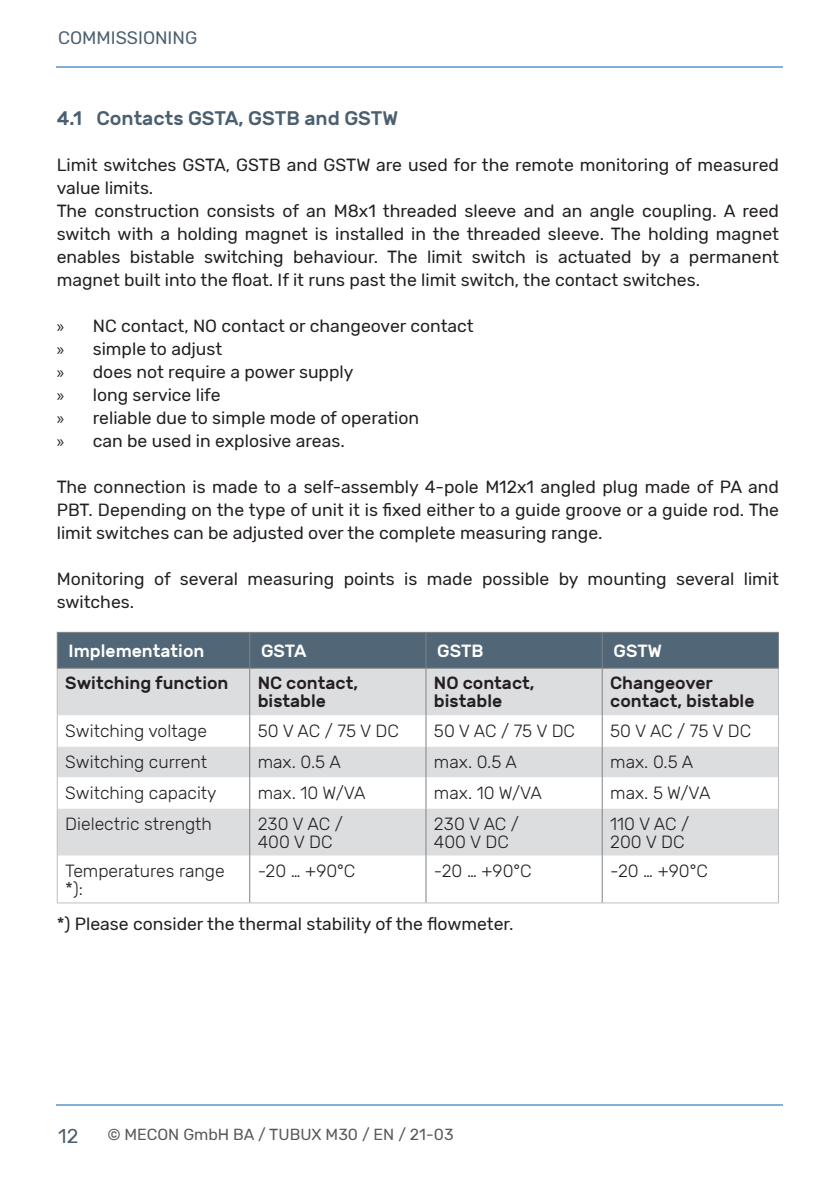
<style>
.page{position:relative;width:840px;height:1191px;background:#fff}
.page>*{position:absolute;margin:0;border:0;box-sizing:border-box;transform-origin:0 0}
.t1{font:20px "Rubik";color:#4b5f6f}
.t2{font:500 19.6px "Rubik";color:#4b5f6f}
.t3{font:18px "Rubik";color:#4b5f6f}
.t4{font:17.6px/23px "Rubik";color:#231f20}
.tabelle-1__p{font:300 17.6px/18px "Rubik";color:#231f20}
.tabelle-1__p-2{font:500 17.6px/18px "Rubik";color:#231f20}
.tabelle-1_Head{font:500 17.6px "Rubik";color:#fff}
.t5{font:16px "Rubik";color:#57585a}
.s1{font-family:"Myriad Pro"}
</style>
<div class="page">
<hr style="left:57px;top:1104px;width:725px;height:2px;background:#81afd5">
<hr style="left:57px;top:66px;width:725px;height:2px;background:#81afd5">
<div style="left:58px;top:633px;width:719px;height:34px;background:#516778"></div>
<div style="left:58px;top:668px;width:719px;height:47px;background:#dcdddf"></div>
<svg style="left:58px;top:715px;width:719px;height:187px"></svg>
<hr style="left:57px;top:668px;width:1px;height:47px;background:#bcbdc0">
<hr style="left:777px;top:668px;width:1px;height:47px;background:#bcbdc0">
<hr style="left:57px;top:715px;width:1px;height:31px;background:#bcbdc0">
<hr style="left:777px;top:715px;width:1px;height:31px;background:#bcbdc0">
<hr style="left:57px;top:746px;width:1px;height:31px;background:#bcbdc0">
<hr style="left:777px;top:746px;width:1px;height:31px;background:#bcbdc0">
<hr style="left:57px;top:777px;width:1px;height:31px;background:#bcbdc0">
<hr style="left:777px;top:777px;width:1px;height:31px;background:#bcbdc0">
<hr style="left:57px;top:808px;width:1px;height:47px;background:#bcbdc0">
<hr style="left:777px;top:808px;width:1px;height:47px;background:#bcbdc0">
<hr style="left:57px;top:855px;width:1px;height:47px;background:#bcbdc0">
<hr style="left:777px;top:855px;width:1px;height:47px;background:#bcbdc0">
<hr style="left:57px;top:902px;width:192px;height:1px;background:#bcbdc0">
<hr style="left:249px;top:902px;width:177px;height:1px;background:#bcbdc0">
<hr style="left:426px;top:902px;width:176px;height:1px;background:#bcbdc0">
<hr style="left:602px;top:902px;width:176px;height:1px;background:#bcbdc0">
<hr style="left:249px;top:668px;width:1px;height:47px;background:#808285">
<hr style="left:425px;top:668px;width:1px;height:47px;background:#808285">
<hr style="left:601px;top:668px;width:1px;height:47px;background:#808285">
<hr style="left:249px;top:715px;width:1px;height:31px;background:#808285">
<hr style="left:425px;top:715px;width:1px;height:31px;background:#808285">
<hr style="left:601px;top:715px;width:1px;height:31px;background:#808285">
<hr style="left:249px;top:746px;width:1px;height:31px;background:#808285">
<hr style="left:425px;top:746px;width:1px;height:31px;background:#808285">
<hr style="left:601px;top:746px;width:1px;height:31px;background:#808285">
<hr style="left:249px;top:777px;width:1px;height:31px;background:#808285">
<hr style="left:425px;top:777px;width:1px;height:31px;background:#808285">
<hr style="left:601px;top:777px;width:1px;height:31px;background:#808285">
<hr style="left:249px;top:808px;width:1px;height:47px;background:#808285">
<hr style="left:425px;top:808px;width:1px;height:47px;background:#808285">
<hr style="left:601px;top:808px;width:1px;height:47px;background:#808285">
<hr style="left:249px;top:855px;width:1px;height:47px;background:#808285">
<hr style="left:425px;top:855px;width:1px;height:47px;background:#808285">
<hr style="left:601px;top:855px;width:1px;height:47px;background:#808285">
<hr style="left:57px;top:632px;width:192px;height:1px;background:#808285">
<hr style="left:57px;top:633px;width:1px;height:34px;background:#808285">
<hr style="left:249px;top:632px;width:177px;height:1px;background:#808285">
<hr style="left:426px;top:632px;width:176px;height:1px;background:#808285">
<hr style="left:602px;top:632px;width:176px;height:1px;background:#808285">
<hr style="left:57px;top:667px;width:192px;height:1px;background:#808285">
<hr style="left:249px;top:667px;width:177px;height:1px;background:#808285">
<hr style="left:426px;top:667px;width:176px;height:1px;background:#808285">
<hr style="left:602px;top:667px;width:176px;height:1px;background:#808285">
<hr style="left:249px;top:633px;width:1px;height:34px;background:#808285">
<hr style="left:425px;top:633px;width:1px;height:34px;background:#808285">
<hr style="left:601px;top:633px;width:1px;height:34px;background:#808285">
<hr style="left:777px;top:633px;width:1px;height:34px;background:#808285">
<p class="t3" style="left:58px;top:28px;width:24px">Commissioning</p>
<p class="t2" style="left:57px;top:107px;width:343px">4.1 Contacts GSTA, GSTB and GSTW</p>
<p class="t4" style="left:57px;top:154px;width:723px">Limit switches GSTA, GSTB and GSTW are used for the remote monitoring of measured value limits.</p>
<p class="t4" style="left:57px;top:200px;width:723px;text-align:justify">The construction consists of an M8x1 threaded sleeve and an angle coupling. A reed switch with a holding magnet is installed in the threaded sleeve. The holding magnet enables bistable switching behaviour. The limit switch is actuated by a permanent magnet built into the float. If it runs past the limit switch, the contact switches.</p>
<p class="t4" style="left:57px;top:315px;width:418px"><span class="s1">»</span> NC contact, NO contact or changeover contact</p>
<p class="t4" style="left:57px;top:338px;width:167px"><span class="s1">»</span> simple to adjust</p>
<p class="t4" style="left:57px;top:361px;width:298px"><span class="s1">»</span> does not require a power supply</p>
<p class="t4" style="left:57px;top:384px;width:165px"><span class="s1">»</span> long service life</p>
<p class="t4" style="left:57px;top:407px;width:364px"><span class="s1">»</span> reliable due to simple mode of operation</p>
<p class="t4" style="left:57px;top:430px;width:289px"><span class="s1">»</span> can be used in explosive areas.</p>
<p class="t4" style="left:57px;top:476px;width:723px;text-align:justify">The connection is made to a self-assembly 4-pole M12x1 angled plug made of PA and PBT. Depending on the type of unit it is fixed either to a guide groove or a guide rod. The limit switches can be adjusted over the complete measuring range.</p>
<p class="t4" style="left:57px;top:568px;width:723px">Monitoring of several measuring points is made possible by mounting several limit switches.</p>
<p class="tabelle-1_Head" style="left:69px;top:641px;width:137px">Implementation</p>
<p class="tabelle-1_Head" style="left:261px;top:641px;width:47px">GSTA</p>
<p class="tabelle-1_Head" style="left:437px;top:641px;width:48px">GSTB</p>
<p class="tabelle-1_Head" style="left:613px;top:641px;width:50px">GSTW</p>
<p class="tabelle-1__p-2" style="left:65px;top:675px;width:165px">Switching function</p>
<p class="tabelle-1__p-2" style="left:257px;top:675px;width:102px">NC contact, bistable</p>
<p class="tabelle-1__p-2" style="left:434px;top:675px;width:102px">NO contact, bistable</p>
<p class="tabelle-1__p-2" style="left:610px;top:675px;width:146px">Changeover contact, bistable</p>
<p class="tabelle-1__p" style="left:65px;top:722px;width:143px">Switching voltage</p>
<p class="tabelle-1__p" style="left:257px;top:722px;width:142px">50 V AC / 75 V DC</p>
<p class="tabelle-1__p" style="left:434px;top:722px;width:142px">50 V AC / 75 V DC</p>
<p class="tabelle-1__p" style="left:610px;top:722px;width:142px">50 V AC / 75 V DC</p>
<p class="tabelle-1__p" style="left:65px;top:753px;width:143px">Switching current</p>
<p class="tabelle-1__p" style="left:257px;top:753px;width:85px">max. 0.5 A</p>
<p class="tabelle-1__p" style="left:434px;top:753px;width:85px">max. 0.5 A</p>
<p class="tabelle-1__p" style="left:610px;top:753px;width:85px">max. 0.5 A</p>
<p class="tabelle-1__p" style="left:65px;top:784px;width:153px">Switching capacity</p>
<p class="tabelle-1__p" style="left:257px;top:784px;width:109px">max. 10 W/VA</p>
<p class="tabelle-1__p" style="left:434px;top:784px;width:109px">max. 10 W/VA</p>
<p class="tabelle-1__p" style="left:610px;top:784px;width:102px">max. 5 W/VA</p>
<p class="tabelle-1__p" style="left:65px;top:815px;width:148px">Dielectric strength</p>
<p class="tabelle-1__p" style="left:257px;top:815px;width:86px">230 V AC /</p>
<p class="tabelle-1__p" style="left:257px;top:833px;width:76px">400 V DC</p>
<p class="tabelle-1__p" style="left:434px;top:815px;width:86px">230 V AC /</p>
<p class="tabelle-1__p" style="left:434px;top:833px;width:76px">400 V DC</p>
<p class="tabelle-1__p" style="left:610px;top:815px;width:81px">110 V AC /</p>
<p class="tabelle-1__p" style="left:610px;top:833px;width:76px">200 V DC</p>
<p class="tabelle-1__p" style="left:65px;top:862px;width:161px">Temperatures range *):</p>
<p class="tabelle-1__p" style="left:257px;top:862px;width:99px">-20 … +90°C</p>
<p class="tabelle-1__p" style="left:434px;top:862px;width:99px">-20 … +90°C</p>
<p class="tabelle-1__p" style="left:610px;top:862px;width:99px">-20 … +90°C</p>
<p class="t4" style="left:57px;top:913px;width:458px">*) Please consider the thermal stability of the flowmeter.</p>
<p class="t1" style="left:58px;top:1125px;width:22px">12</p>
<p class="t5" style="left:107px;top:1125px;width:347px">© MECON GmbH BA / TUBUX M30 / EN / 21-03</p>
</div>
